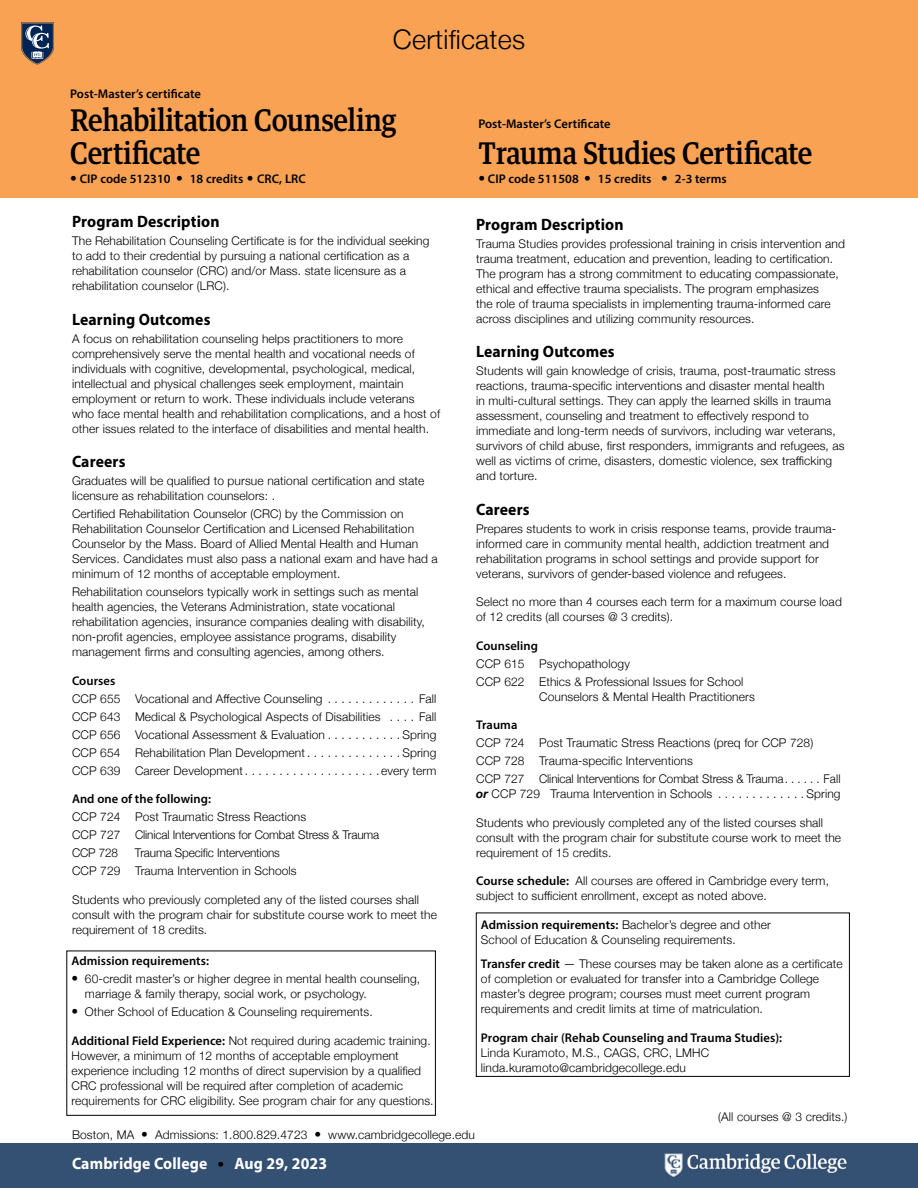
<style>
.page{position:relative;width:918px;height:1188px;background:#fff}
.page>*{position:absolute;margin:0;border:0;box-sizing:border-box;transform-origin:0 0}
.cht_h1-egypt{font:500 30px/33px "Guardian Text Egyp";letter-spacing:-.01em;color:#000;scale:.9 1}
.t1{font:300 27px "Helvetica Neue";letter-spacing:.01em;color:#000}
.t2{font:700 16.5px "Myriad Pro";letter-spacing:.01em;color:#000;scale:.95 1}
.t3{font:700 16.5px "Myriad Pro";letter-spacing:.01em;color:#fff;scale:.95 1}
.txt-2_b{font:600 12.6px "Myriad Pro";letter-spacing:.005em;color:#000}
.txt-9{font:600 12.6px "Myriad Pro";letter-spacing:.005em;color:#000}
.txt-0{font:600 12.6px "Myriad Pro";letter-spacing:.005em;color:#000}
.txt-2{font:600 12.6px "Myriad Pro";letter-spacing:.005em;color:#000}
.txt-9-2{font:300 12px/15px "Helvetica Neue";letter-spacing:.01em;color:#000}
.txt-2-2{font:300 12px/15px "Helvetica Neue";letter-spacing:.01em;color:#000}
.bul-2{font:300 12px/15px "Helvetica Neue";letter-spacing:.01em;color:#000}
.txt-2-3{font:300 12px "Helvetica Neue";letter-spacing:-.01em;color:#000}
.txt-9-3{font:300 12px "Helvetica Neue";letter-spacing:-.01em;color:#000}
.bul-9{font:300 12px "Helvetica Neue";letter-spacing:.01em;color:#000}
.s1{font-family:"Helvetica Neue";font-weight:300;font-size:13.5px}
.s2{font-size:13.5px}
.s3{font-family:"Myriad Pro";font-weight:600;font-size:12.6px}
.s4{font-weight:700;font-style:italic}
.s5{font-family:"Helvetica Neue";font-weight:300;font-size:13.5px;color:#000}
</style>
<div class="page">
<div style="left:0;top:0;width:918px;height:198px;background:#f9a253"></div>
<svg style="left:21px;top:22px;width:33px;height:43px"></svg>
<div style="left:0;top:1143px;width:918px;height:45px;background:#345073"></div>
<img style="left:664px;top:1153px;width:182px;height:24px">
<div style="left:476px;top:913px;width:374px;height:164px;border:1px solid #000"></div>
<div style="left:67px;top:951px;width:369px;height:165px;border:1px solid #000"></div>
<p class="t1" style="left:393px;top:18px;width:134px">Certificates</p>
<p class="txt-0" style="left:70px;top:85px;width:132px">Post-Master’s certificate</p>
<p class="cht_h1-egypt" style="left:70px;top:100px;width:364px">Rehabilitation Counseling<br>Certificate</p>
<p class="txt-2_b" style="left:70px;top:171px;width:237px"><span class="s1">•</span> CIP code 512310 <span class="s1">•</span> 18 credits <span class="s1">•</span> CRC, LRC</p>
<p class="t2" style="left:72px;top:211px;width:157px">Program Description</p>
<p class="txt-9-2" style="left:72px;top:233px;width:359px">The Rehabilitation Counseling Certificate is for the individual seeking to add to their credential by pursuing a national certification as a rehabilitation counselor (CRC) and/or Mass. state licensure as a rehabilitation counselor (LRC).</p>
<p class="t2" style="left:72px;top:309px;width:147px">Learning Outcomes</p>
<p class="txt-9-2" style="left:72px;top:330px;width:370px">A focus on rehabilitation counseling helps practitioners to more comprehensively serve the mental health and vocational needs of individuals with cognitive, developmental, psychological, medical, intellectual and physical challenges seek employment, maintain employment or return to work. These individuals include veterans<br>who face mental health and rehabilitation complications, and a host of other issues related to the interface of disabilities and mental health.</p>
<p class="t2" style="left:72px;top:451px;width:58px">Careers</p>
<p class="txt-2-2" style="left:72px;top:473px;width:354px">Graduates will be qualified to pursue national certification and state licensure as rehabilitation counselors: .</p>
<p class="txt-2-2" style="left:72px;top:506px;width:367px">Certified Rehabilitation Counselor (CRC) by the Commission on Rehabilitation Counselor Certification and Licensed Rehabilitation Counselor by the Mass. Board of Allied Mental Health and Human Services. Candidates must also pass a national exam and have had a minimum of 12 months of acceptable employment.</p>
<p class="txt-9-2" style="left:72px;top:584px;width:354px">Rehabilitation counselors typically work in settings such as mental health agencies, the Veterans Administration, state vocational rehabilitation agencies, insurance companies dealing with disability, non-profit agencies, employee assistance programs, disability management firms and consulting agencies, among others.</p>
<p class="txt-2_b" style="left:72px;top:673px;width:45px">Courses</p>
<p class="txt-2-2" style="left:72px;top:690px;width:259px">CCP 655 Vocational and Affective Counseling ..............</p>
<p class="txt-2-2" style="left:419px;top:690px;width:19px">Fall</p>
<p class="txt-2-2" style="left:72px;top:708px;width:319px">CCP 643 Medical &amp; Psychological Aspects of Disabilities .....</p>
<p class="txt-2-2" style="left:419px;top:708px;width:19px">Fall</p>
<p class="txt-2-2" style="left:72px;top:726px;width:258px">CCP 656 Vocational Assessment &amp; Evaluation...........</p>
<p class="txt-2-2" style="left:402px;top:726px;width:36px">Spring</p>
<p class="txt-2-2" style="left:72px;top:744px;width:238px">CCP 654 Rehabilitation Plan Development..............</p>
<p class="txt-2-2" style="left:402px;top:744px;width:36px">Spring</p>
<p class="txt-9-2" style="left:72px;top:762px;width:176px">CCP 639 Career Development....................</p>
<p class="txt-9-2" style="left:381px;top:762px;width:57px">every term</p>
<p class="txt-2" style="left:72px;top:791px;width:141px">And one of the following:</p>
<p class="txt-2-2" style="left:72px;top:809px;width:236px">CCP 724 Post Traumatic Stress Reactions</p>
<p class="txt-2-3" style="left:72px;top:826px;width:309px">CCP 727 Clinical Interventions for Combat Stress &amp; Trauma</p>
<p class="txt-2-2" style="left:72px;top:845px;width:48px">CCP 728</p>
<p class="txt-2-3" style="left:135px;top:844px;width:146px">Trauma Specific Interventions</p>
<p class="txt-9-2" style="left:72px;top:863px;width:226px">CCP 729 Trauma Intervention in Schools</p>
<p class="txt-9-2" style="left:72px;top:891px;width:367px">Students who previously completed any of the listed courses shall consult with the program chair for substitute course work to meet the requirement of 18 credits.</p>
<p class="txt-2_b" style="left:71px;top:953px;width:139px">Admission requirements:</p>
<p class="bul-2" style="left:85px;top:970px;width:337px;text-indent:-14px"><span class="s2">•</span> 60-credit master’s or higher degree in mental health counseling, marriage &amp; family therapy, social work, or psychology.</p>
<p class="bul-9" style="left:71px;top:1002px;width:303px"><span class="s2">•</span> Other School of Education &amp; Counseling requirements.</p>
<p class="txt-9-2" style="left:71px;top:1032px;width:364px"><span class="s3">Additional Field Experience:</span> Not required during academic training.<br>However, a minimum of 12 months of acceptable employment experience including 12 months of direct supervision by a qualified CRC professional will be required after completion of academic requirements for CRC eligibility. See program chair for any questions.</p>
<p class="txt-2_b" style="left:478px;top:115px;width:134px">Post-Master’s Certificate</p>
<p class="cht_h1-egypt" style="left:478px;top:133px;width:373px">Trauma Studies Certificate</p>
<p class="txt-2_b" style="left:478px;top:171px;width:250px"><span class="s1">•</span> CIP code 511508 <span class="s1">•</span> 15 credits <span class="s1">•</span> 2-3 terms</p>
<p class="t2" style="left:476px;top:213px;width:157px">Program Description</p>
<p class="txt-9-2" style="left:476px;top:235px;width:370px">Trauma Studies provides professional training in crisis intervention and trauma treatment, education and prevention, leading to certification.<br>The program has a strong commitment to educating compassionate, ethical and effective trauma specialists. The program emphasizes<br>the role of trauma specialists in implementing trauma-informed care across disciplines and utilizing community resources.</p>
<p class="t2" style="left:476px;top:341px;width:147px">Learning Outcomes</p>
<p class="txt-9-2" style="left:476px;top:362px;width:370px">Students will gain knowledge of crisis, trauma, post-traumatic stress reactions, trauma-specific interventions and disaster mental health<br>in multi-cultural settings. They can apply the learned skills in trauma assessment, counseling and treatment to effectively respond to immediate and long-term needs of survivors, including war veterans, survivors of child abuse, first responders, immigrants and refugees, as well as victims of crime, disasters, domestic violence, sex trafficking and torture.</p>
<p class="t2" style="left:476px;top:498px;width:58px">Careers</p>
<p class="txt-9-2" style="left:476px;top:520px;width:362px">Prepares students to work in crisis response teams, provide trauma&shy;informed care in community mental health, addiction treatment and rehabilitation programs in school settings and provide support for veterans, survivors of gender-based violence and refugees.</p>
<p class="txt-9-2" style="left:476px;top:593px;width:367px">Select no more than 4 courses each term for a maximum course load of 12 credits (all courses @ 3 credits).</p>
<p class="txt-2_b" style="left:476px;top:637px;width:63px">Counseling</p>
<p class="txt-2-2" style="left:476px;top:655px;width:155px">CCP 615 Psychopathology</p>
<p class="txt-9-2" style="left:539px;top:673px;width:217px;text-indent:-63px">CCP 622 Ethics &amp; Professional Issues for School<br>Counselors &amp; Mental Health Practitioners</p>
<p class="txt-2_b" style="left:476px;top:717px;width:43px">Trauma</p>
<p class="txt-2-2" style="left:476px;top:734px;width:339px">CCP 724 Post Traumatic Stress Reactions (preq for CCP 728)</p>
<p class="txt-2-2" style="left:476px;top:752px;width:218px">CCP 728 Trauma-specific Interventions</p>
<p class="txt-9-3" style="left:476px;top:769px;width:312px">CCP 727 Clinical Interventions for Combat Stress &amp; Trauma.......</p>
<p class="txt-9-2" style="left:823px;top:770px;width:19px">Fall</p>
<p class="txt-9-2" style="left:476px;top:785px;width:243px"><span class="s4">or</span> CCP 729 Trauma Intervention in Schools .............</p>
<p class="txt-9-2" style="left:806px;top:785px;width:36px">Spring</p>
<p class="txt-9-2" style="left:476px;top:814px;width:367px">Students who previously completed any of the listed courses shall consult with the program chair for substitute course work to meet the requirement of 15 credits.</p>
<p class="txt-9-2" style="left:476px;top:872px;width:354px"><span class="s3">Course schedule:</span> All courses are offered in Cambridge every term, subject to sufficient enrollment, except as noted above.</p>
<p class="txt-9-2" style="left:481px;top:917px;width:291px"><span class="s3">Admission requirements:</span> Bachelor’s degree and other<br>School of Education &amp; Counseling requirements.</p>
<p class="txt-9-2" style="left:481px;top:956px;width:363px"><span class="s3">Transfer credit</span> — These courses may be taken alone as a certificate of completion or evaluated for transfer into a Cambridge College master’s degree program; courses must meet current program requirements and credit limits at time of matriculation.</p>
<p class="txt-9" style="left:481px;top:1029px;width:303px">Program chair (Rehab Counseling and Trauma Studies):</p>
<p class="txt-9-2" style="left:481px;top:1044px;width:230px">Linda Kuramoto, M.S., CAGS, CRC, LMHC linda.kuramoto@cambridgecollege.edu</p>
<p class="txt-9-2" style="left:718px;top:1109px;width:131px">(All courses @ 3 credits.)</p>
<p class="txt-9-2" style="left:72px;top:1126px;width:404px">Boston, MA <span class="s2">•</span> Admissions: 1.800.829.4723 <span class="s2">•</span> www.cambridgecollege.edu</p>
<h3 class="t3" style="left:72px;top:1153px;width:270px">Cambridge College <span class="s5">•</span> Aug 29, 2023</h3>
</div>
